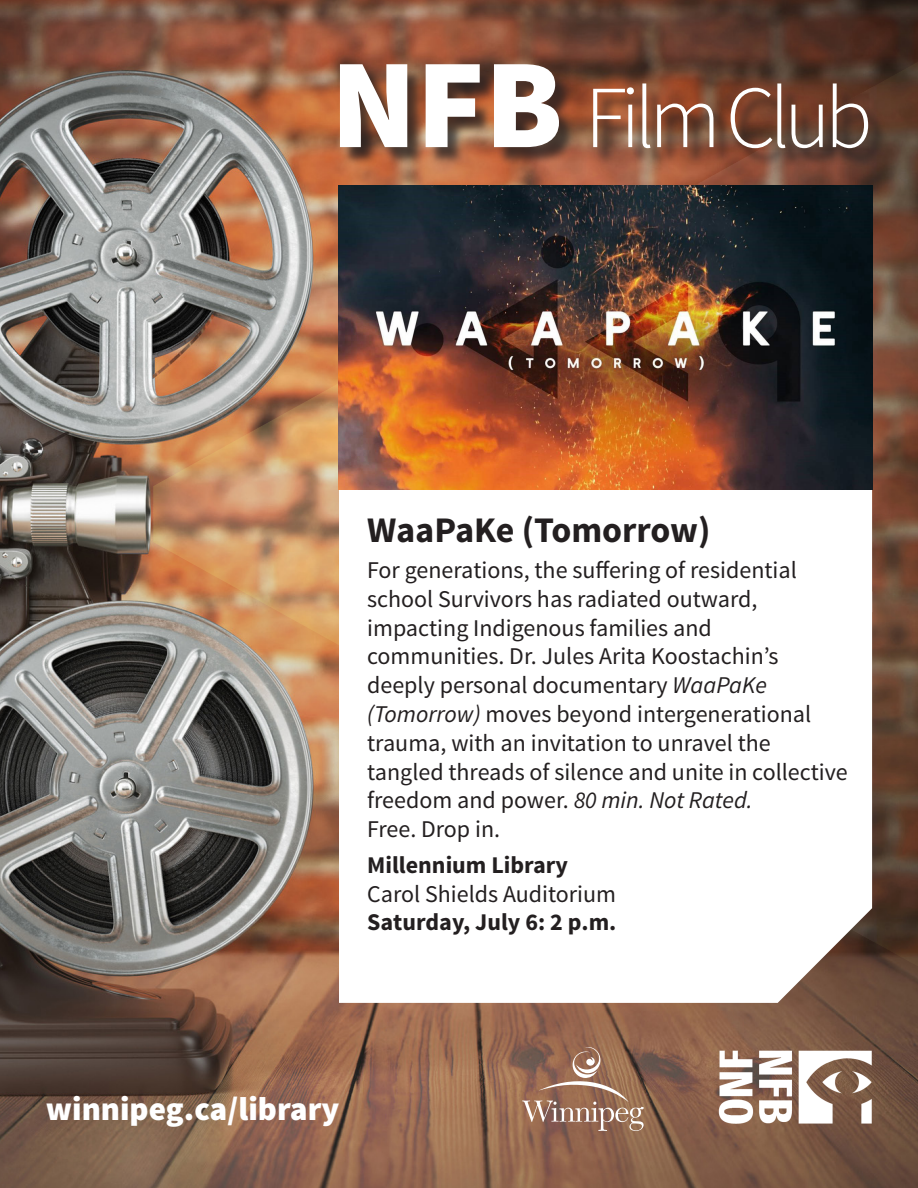
<style>
.page{position:relative;width:918px;height:1188px;background:#fff}
.page>*{position:absolute;margin:0;border:0;box-sizing:border-box;transform-origin:0 0}
.t1{font:300 88.5px "Source Sans Pro";letter-spacing:-.07em;color:#fff}
.Film_Description{font:700 36px "Source Sans Pro";color:#231f20}
.t2{font:900 33px "Source Sans Pro";color:#fff}
.Film_Description-2{font:24px/28.8px "Source Sans Pro";color:#231f20}
.Film_Description-3{font:700 24px "Source Sans Pro";color:#231f20}
.s1{font-weight:900;font-size:127.5px}
.s2{font-style:italic}
</style>
<div class="page">
<img style="left:0;top:0;width:918px;height:1188px">
<svg style="left:522px;top:1114px;width:122px;height:17px"></svg>
<div style="left:152px;top:0;width:766px;height:1114px;background:#fff;opacity:.75"></div>
<img style="left:718px;top:1049px;width:154px;height:76px">
<div style="left:342px;top:67px;width:545px;height:100px;background:#231f20;opacity:.75"></div>
<svg style="left:339px;top:707px;width:533px;height:296px"></svg>
<svg style="left:339px;top:489px;width:533px;height:218px"></svg>
<img style="left:339px;top:185px;width:533px;height:304px">
<p class="t1" style="left:331px;top:64px;width:543px"><span class="s1">NFB</span> Film Club</p>
<p class="Film_Description" style="left:367px;top:507px;width:345px">WaaPaKe (Tomorrow)</p>
<p class="Film_Description-2" style="left:367px;top:556px;width:482px">For generations, the suffering of residential school Survivors has radiated outward, impacting Indigenous families and communities. Dr. Jules Arita Koostachin’s deeply personal documentary <span class="s2">WaaPaKe (Tomorrow)</span> moves beyond intergenerational trauma, with an invitation to unravel the tangled threads of silence and unite in collective freedom and power. <span class="s2">80 min. Not Rated.<br></span>Free. Drop in.</p>
<p class="Film_Description-3" style="left:367px;top:849px;width:202px">Millennium Library</p>
<p class="Film_Description-2" style="left:367px;top:880px;width:250px">Carol Shields Auditorium</p>
<p class="Film_Description-3" style="left:367px;top:907px;width:251px">Saturday, July 6: 2 p.m.</p>
<h3 class="t2" style="left:46px;top:1088px;width:295px">winnipeg.ca/library</h3>
</div>
